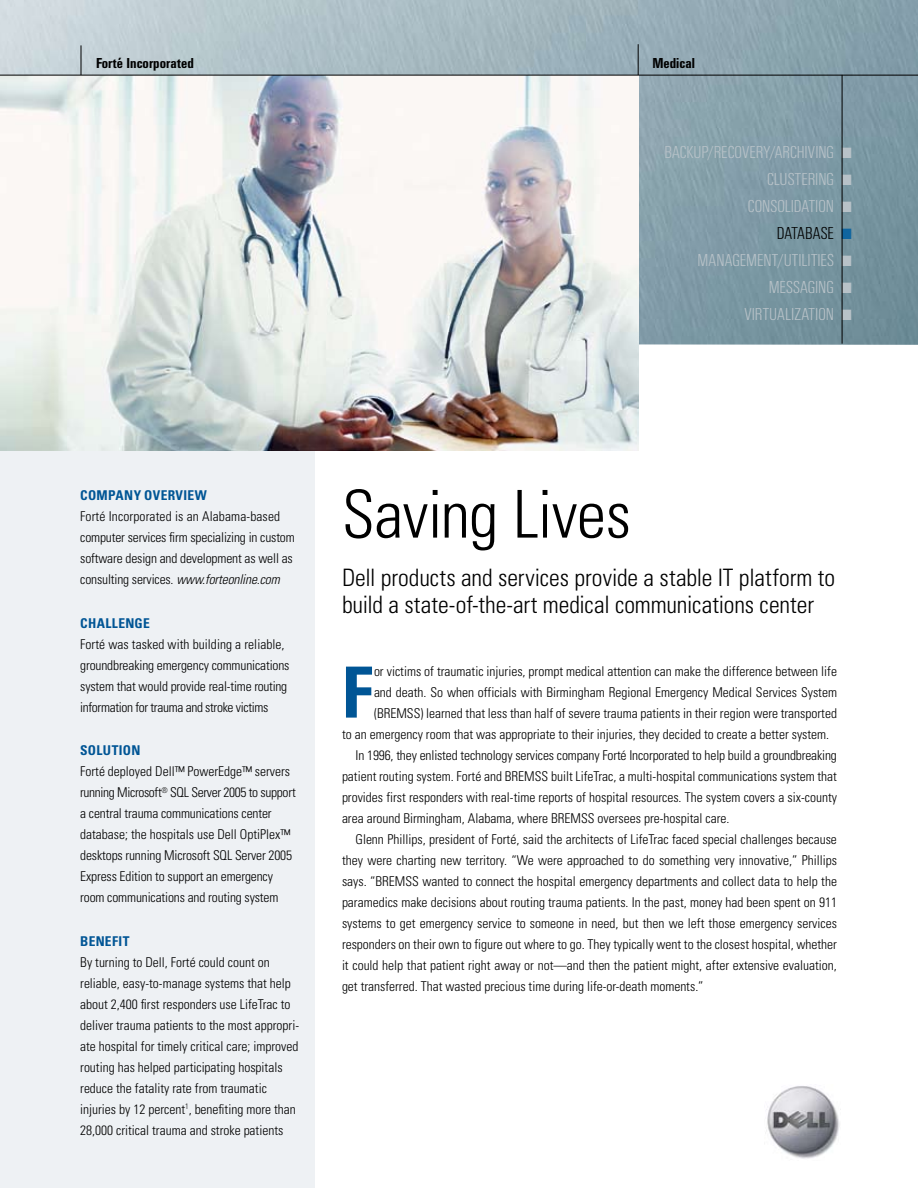
<style>
.page{position:relative;width:918px;height:1188px;background:#fff}
.page>*{position:absolute;margin:0;border:0;box-sizing:border-box;transform-origin:0 0}
.t1{font:76.5px "U67";color:#005595}
.t2{font:300 condensed 66px "Univers";letter-spacing:-.01em;color:#000}
.t3{font:300 condensed 24px/27px "Univers";letter-spacing:-.005em;color:#000}
.t4{font:18px "U47";color:#b8c2c8}
.t5{font:18px "U47";color:#000}
.t6{font:15px "U67";color:#000}
.t7{font:15px "Zapf Dingbats ITC";color:#b8c2c8;scale:.9 1}
.t8{font:300 condensed 13.5px/21px "Univers";color:#000}
.t9{font:700 condensed 13.5px "Univers";letter-spacing:.03em;color:#005595}
.s1{color:#0f65a0}
.s2{font-style:italic}
</style>
<div class="page">
<img style="left:766px;top:1086px;width:75px;height:73px">
<img style="left:0;top:0;width:918px;height:345px">
<div style="left:0;top:76px;width:315px;height:1112px;background:#eef1f4"></div>
<hr style="left:81px;top:45px;width:1px;height:30px;background:#000">
<hr style="left:638px;top:44px;width:1px;height:31px;background:#000">
<hr style="left:842px;top:75px;width:1px;height:269px;background:#000">
<img style="left:0;top:76px;width:638px;height:374px">
<hr style="left:0;top:75px;width:918px;height:1px;background:#000">
<p class="t6" style="left:96px;top:53px;width:99px">Forté Incorporated</p>
<p class="t6" style="left:652px;top:53px;width:44px">Medical</p>
<h3 class="t4" style="left:664px;top:140px;width:189px">BACKUP/RECOVERY/ARCHIVING ■</h3>
<h3 class="t4" style="left:767px;top:167px;width:86px">CLUSTERING ■</h3>
<h3 class="t4" style="left:748px;top:194px;width:105px">CONSOLIDATION ■</h3>
<h3 class="t5" style="left:777px;top:221px;width:77px">DATABASE <span class="s1">■</span></h3>
<h3 class="t4" style="left:697px;top:248px;width:156px">MANAGEMENT/UTILITIES ■</h3>
<h3 class="t4" style="left:769px;top:275px;width:85px">MESSAGING ■</h3>
<h3 class="t4" style="left:745px;top:302px;width:8px">VIRTUALI</h3>
<h3 class="t4" style="left:794px;top:302px;width:15px">ZATION</h3>
<p class="t7" style="left:842px;top:308px;width:13px">■</p>
<p class="t9" style="left:80px;top:487px;width:128px">COMPANY OVERVIEW</p>
<p class="t8" style="left:80px;top:506px;width:216px">Forté Incorporated is an Alabama-based computer services firm specializing in custom software design and development as well as consulting services. <span class="s2">www.forteonline.com</span></p>
<p class="t9" style="left:80px;top:615px;width:70px">CHALLENGE</p>
<p class="t8" style="left:80px;top:633px;width:211px">Forté was tasked with building a reliable, groundbreaking emergency communications system that would provide real-time routing information for trauma and stroke victims</p>
<p class="t9" style="left:80px;top:742px;width:47px">SOLUTION</p>
<p class="t8" style="left:80px;top:761px;width:217px">Forté deployed Dell™ PowerEdge™ servers running Microsoft<sup>®</sup> SQL Server 2005 to support a central trauma communications center database; the hospitals use Dell OptiPlex™ desktops running Microsoft SQL Server 2005<br>Express Edition to support an emergency room communications and routing system</p>
<p class="t9" style="left:80px;top:933px;width:51px">BENEFIT</p>
<p class="t8" style="left:80px;top:951px;width:220px">By turning to Dell, Forté could count on reliable, easy-to-manage systems that help about 2,400 first responders use LifeTrac to deliver trauma patients to the most appropri&shy;ate hospital for timely critical care; improved routing has helped participating hospitals reduce the fatality rate from traumatic injuries by 12 percent<sup>1</sup>, benefiting more than 28,000 critical trauma and stroke patients</p>
<h2 class="t2" style="left:342px;top:475px;width:291px">Saving Lives</h2>
<h3 class="t3" style="left:342px;top:563px;width:495px">Dell products and services provide a stable IT platform to build a state-of-the-art medical communications center</h3>
<h1 class="t1" style="left:342px;top:641px;width:34px">F</h1>
<p class="t8" style="left:374px;top:660px;width:465px">or victims of traumatic injuries, prompt medical attention can make the difference between life</p>
<p class="t8" style="left:374px;top:681px;width:465px">and death. So when officials with Birmingham Regional Emergency Medical Services System</p>
<p class="t8" style="left:374px;top:702px;width:465px">(BREMSS) learned that less than half of severe trauma patients in their region were transported</p>
<p class="t8" style="left:342px;top:723px;width:489px">to an emergency room that was appropriate to their injuries, they decided to create a better system.</p>
<p class="t8" style="left:356px;top:744px;width:483px">In 1996, they enlisted technology services company Forté Incorporated to help build a groundbreaking</p>
<p class="t8" style="left:342px;top:765px;width:497px">patient routing system. Forté and BREMSS built LifeTrac, a multi-hospital communications system that</p>
<p class="t8" style="left:342px;top:786px;width:497px">provides first responders with real-time reports of hospital resources. The system covers a six-county</p>
<p class="t8" style="left:342px;top:807px;width:389px">area around Birmingham, Alabama, where BREMSS oversees pre-hospital care.</p>
<p class="t8" style="left:356px;top:828px;width:483px">Glenn Phillips, president of Forté, said the architects of LifeTrac faced special challenges because</p>
<p class="t8" style="left:342px;top:849px;width:497px">they were charting new territory. “We were approached to do something very innovative,” Phillips</p>
<p class="t8" style="left:342px;top:870px;width:497px">says. “BREMSS wanted to connect the hospital emergency departments and collect data to help the</p>
<p class="t8" style="left:342px;top:891px;width:497px">paramedics make decisions about routing trauma patients. In the past, money had been spent on 911</p>
<p class="t8" style="left:342px;top:912px;width:497px">systems to get emergency service to someone in need, but then we left those emergency services</p>
<p class="t8" style="left:342px;top:933px;width:497px">responders on their own to figure out where to go. They typically went to the closest hospital, whether</p>
<p class="t8" style="left:342px;top:954px;width:496px">it could help that patient right away or not—and then the patient might, after extensive evaluation,</p>
<p class="t8" style="left:342px;top:975px;width:363px">get transferred. That wasted precious time during life-or-death moments.”</p>
</div>
